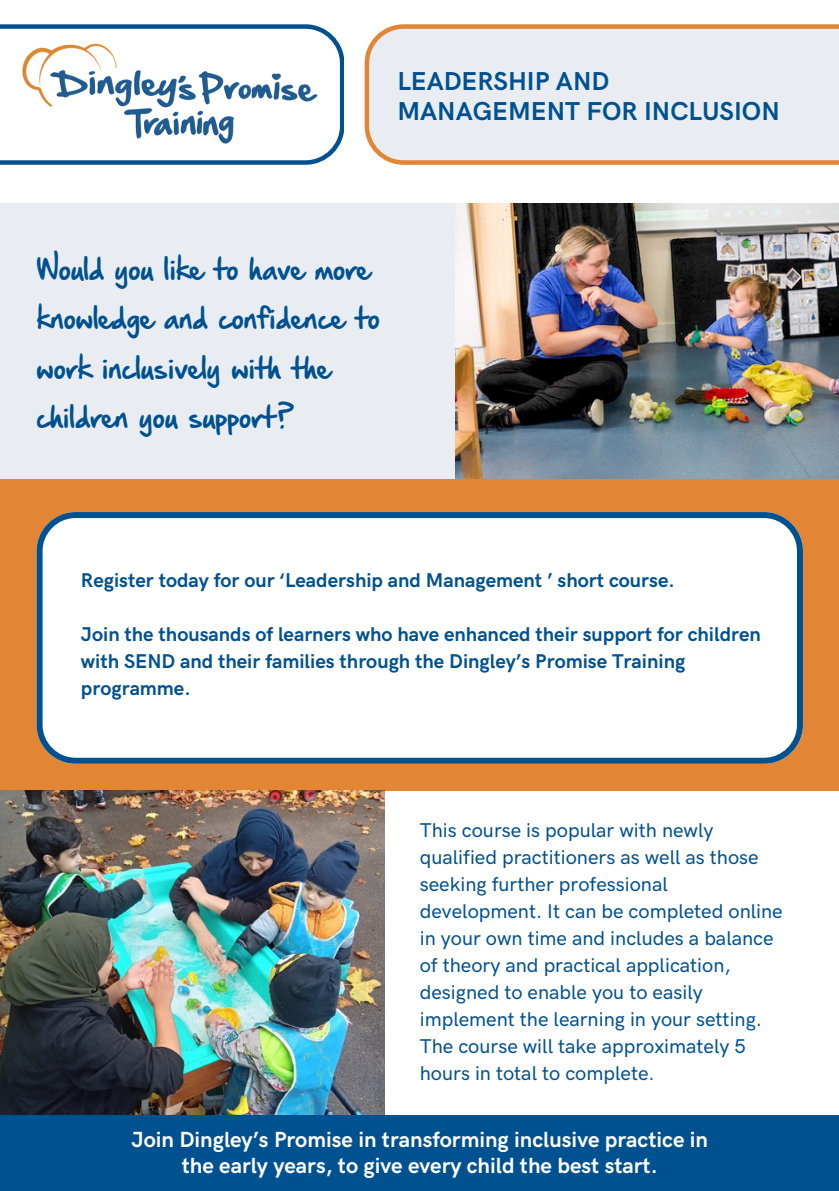
<style>
.page{position:relative;width:839px;height:1191px;background:#fff}
.page>*{position:absolute;margin:0;border:0;box-sizing:border-box;transform-origin:0 0}
.t1{font:36px/49.6px "Hand Of Sean Pro";color:#00518f}
.t2{font:700 26px/30px "HK Grotesk Pro";color:#00518f}
.t3{font:700 22px "HK Grotesk Pro";color:#fff}
.t4{font:500 20px/27px "HK Grotesk Pro";color:#00518f}
.t5{font:700 20px/27px "HK Grotesk Pro";color:#00518f}
</style>
<div class="page">
<img style="left:0;top:204px;width:838px;height:275px">
<svg style="left:0;top:24px;width:344px;height:141px"></svg>
<img style="left:20px;top:28px;width:299px;height:137px">
<svg style="left:364px;top:24px;width:474px;height:141px;background:#e8e5e4"></svg>
<div style="left:0;top:479px;width:838px;height:312px;background:#e28534"></div>
<img style="left:0;top:791px;width:384px;height:324px">
<svg style="left:37px;top:512px;width:765px;height:252px;background:#eff4f7"></svg>
<div style="left:0;top:1115px;width:838px;height:76px;background:#00518f"></div>
<h1 class="t2" style="left:397px;top:67px;width:384px">LEADERSHIP AND<br>MANAGEMENT FOR INCLUSION</h1>
<p class="t1" style="left:37px;top:242px;width:345px">Would you like to have more knowledge and confidence to work inclusively with the children you support?</p>
<p class="t5" style="left:81px;top:567px;width:595px">Register today for our ‘Leadership and Management ’ short course.</p>
<h2 class="t5" style="left:81px;top:621px;width:681px">Join the thousands of learners who have enhanced their support for children with SEND and their families through the Dingley’s Promise Training programme.</h2>
<p class="t4" style="left:420px;top:818px;width:364px">This course is popular with newly qualified practitioners as well as those seeking further professional development. It can be completed online in your own time and includes a balance of theory and practical application, designed to enable you to easily implement the learning in your setting.<br>The course will take approximately 5 hours in total to complete.</p>
<p class="t3" style="left:131px;top:1127px;width:578px">Join Dingley’s Promise in transforming inclusive practice in</p>
<p class="t3" style="left:182px;top:1153px;width:477px">the early years, to give every child the best start.</p>
</div>
